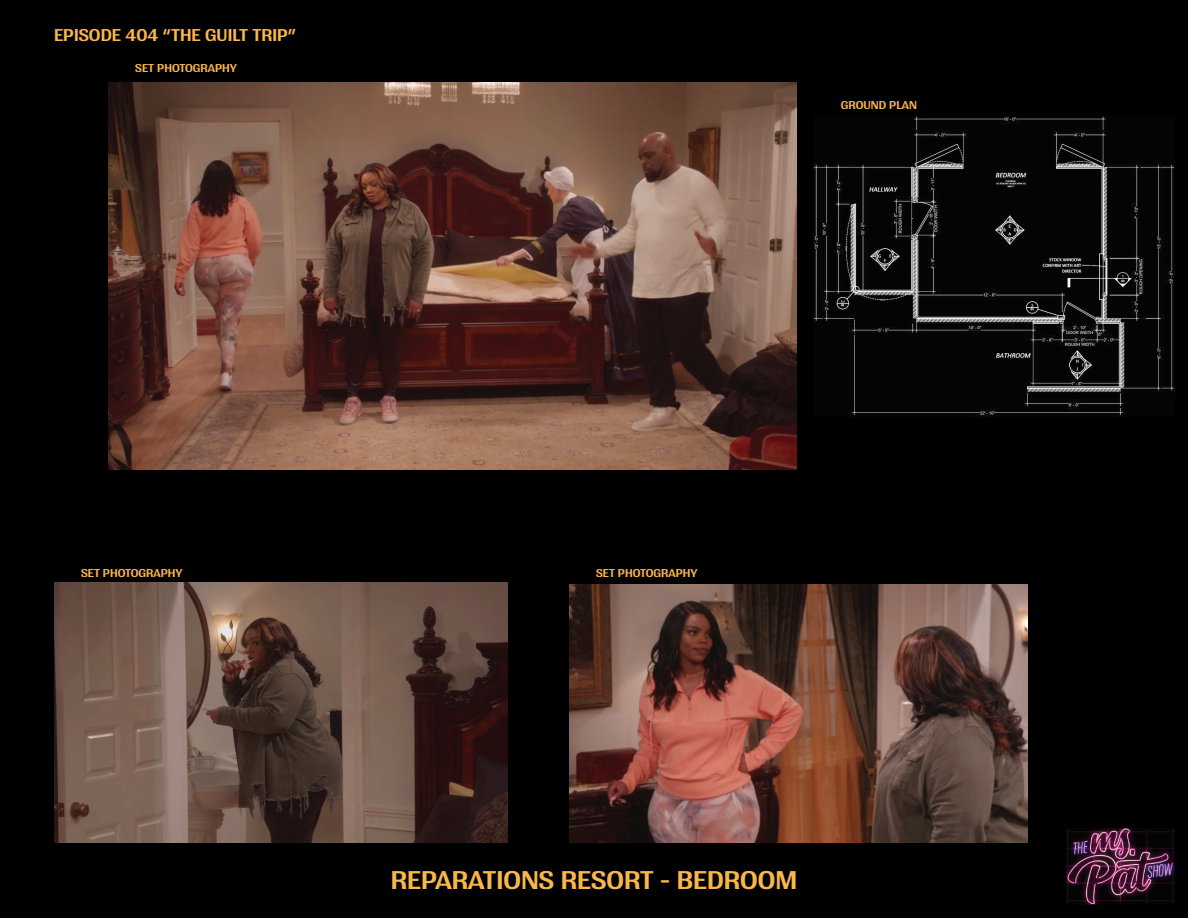
<style>
.page{position:relative;width:1188px;height:918px;background:#000}
.page>*{position:absolute;margin:0;border:0;box-sizing:border-box;transform-origin:0 0}
.t1{font:600 27px "Grange";color:#f9b74a}
.t2{font:600 18px "Grange";color:#fab749}
.t3{font:600 12px "Grange";color:#f9b74a}
.t4{font:600 12px "Grange";color:#f8b649}
</style>
<div class="page">
<img style="left:1066px;top:828px;width:108px;height:76px">
<img style="left:108px;top:82px;width:689px;height:388px">
<img style="left:54px;top:583px;width:454px;height:260px">
<img style="left:570px;top:585px;width:457px;height:258px">
<img style="left:814px;top:116px;width:360px;height:301px">
<h2 class="t2" style="left:54px;top:25px;width:244px">EPISODE 404 “THE GUILT TRIP”</h2>
<p class="t3" style="left:135px;top:61px;width:103px">SET PHOTOGRAPHY</p>
<p class="t4" style="left:841px;top:98px;width:78px">GROUND PLAN</p>
<p class="t3" style="left:81px;top:566px;width:103px">SET PHOTOGRAPHY</p>
<p class="t3" style="left:596px;top:566px;width:103px">SET PHOTOGRAPHY</p>
<h1 class="t1" style="left:391px;top:865px;width:408px">REPARATIONS RESORT - BEDROOM</h1>
</div>
